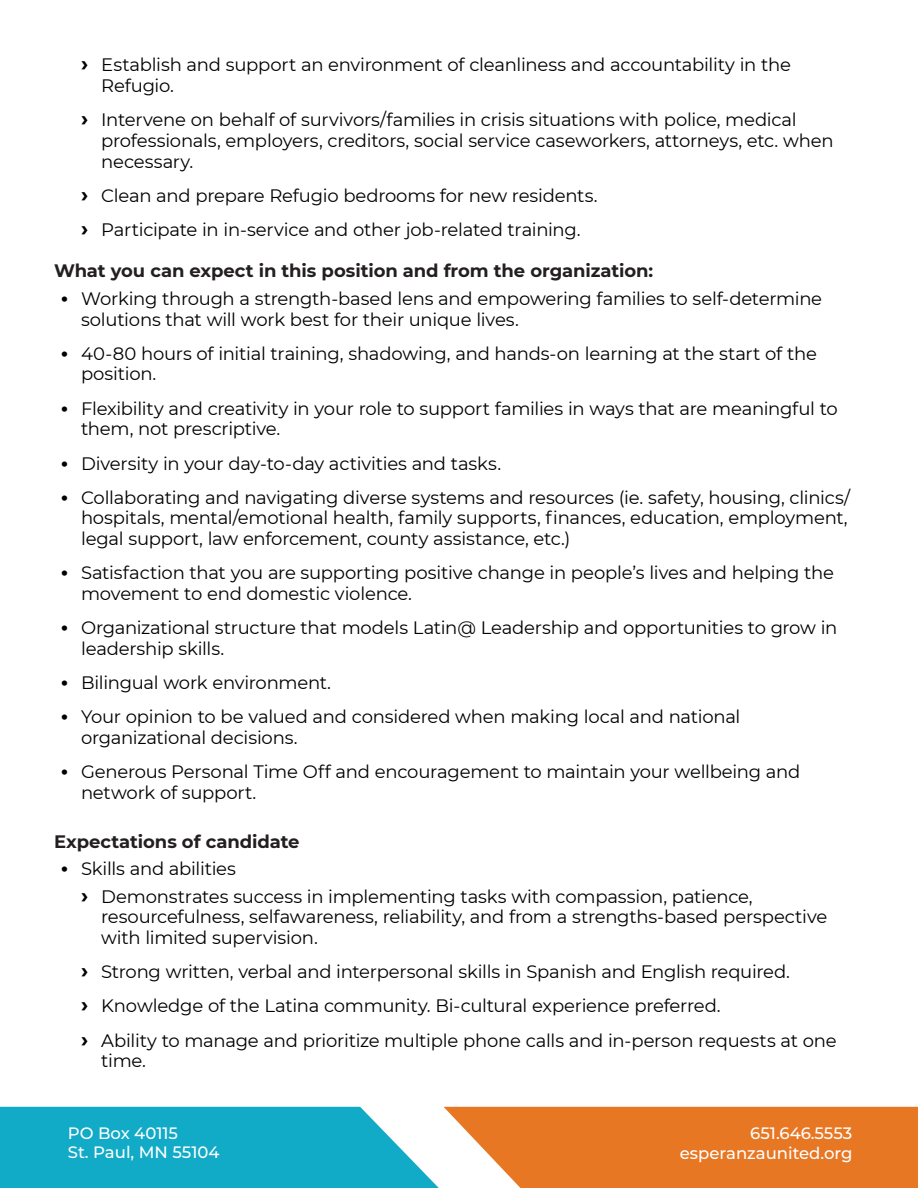
<style>
.page{position:relative;width:918px;height:1188px;background:#fff}
.page>*{position:absolute;margin:0;border:0;box-sizing:border-box;transform-origin:0 0}
.t1{font:18px/20.7px "Montserrat";letter-spacing:-.015em;color:#020000}
.body_copy_12pt{font:700 18px "Montserrat";letter-spacing:-.005em;color:#231f20}
.t2{font:500 16.5px/19.8px "Montserrat";color:#fff}
.s1{font-weight:700;font-size:21px}
</style>
<div class="page">
<svg style="left:0;top:1107px;width:918px;height:81px;background:#8a9a80"></svg>
<p class="t1" style="left:101px;top:54px;width:691px;text-indent:-20px"><span class="s1">›</span> Establish and support an environment of cleanliness and accountability in the<br>Refugio.</p>
<p class="t1" style="left:101px;top:109px;width:734px;text-indent:-20px"><span class="s1">›</span> Intervene on behalf of survivors/families in crisis situations with police, medical professionals, employers, creditors, social service caseworkers, attorneys, etc. when necessary.</p>
<p class="t1" style="left:81px;top:185px;width:518px"><span class="s1">›</span> Clean and prepare Refugio bedrooms for new residents.</p>
<p class="t1" style="left:81px;top:219px;width:501px"><span class="s1">›</span> Participate in in-service and other job-related training.</p>
<p class="body_copy_12pt" style="left:54px;top:258px;width:601px">What you can expect in this position and from the organization:</p>
<p class="t1" style="left:81px;top:287px;width:743px;text-indent:-20px"><span class="s1">•</span> Working through a strength-based lens and empowering families to self-determine solutions that will work best for their unique lives.</p>
<p class="t1" style="left:81px;top:342px;width:737px;text-indent:-20px"><span class="s1">•</span> 40-80 hours of initial training, shadowing, and hands-on learning at the start of the position.</p>
<p class="t1" style="left:81px;top:397px;width:758px;text-indent:-20px"><span class="s1">•</span> Flexibility and creativity in your role to support families in ways that are meaningful to them, not prescriptive.</p>
<p class="t1" style="left:61px;top:452px;width:442px"><span class="s1">•</span> Diversity in your day-to-day activities and tasks.</p>
<p class="t1" style="left:81px;top:486px;width:771px;text-indent:-20px"><span class="s1">•</span> Collaborating and navigating diverse systems and resources (ie. safety, housing, clinics/ hospitals, mental/emotional health, family supports, finances, education, employment, legal support, law enforcement, county assistance, etc.)</p>
<p class="t1" style="left:81px;top:562px;width:755px;text-indent:-20px"><span class="s1">•</span> Satisfaction that you are supporting positive change in people’s lives and helping the movement to end domestic violence.</p>
<p class="t1" style="left:81px;top:617px;width:758px;text-indent:-20px"><span class="s1">•</span> Organizational structure that models Latin@ Leadership and opportunities to grow in leadership skills.</p>
<p class="t1" style="left:61px;top:672px;width:272px"><span class="s1">•</span> Bilingual work environment.</p>
<p class="t1" style="left:81px;top:706px;width:661px;text-indent:-20px"><span class="s1">•</span> Your opinion to be valued and considered when making local and national organizational decisions.</p>
<p class="t1" style="left:81px;top:761px;width:721px;text-indent:-20px"><span class="s1">•</span> Generous Personal Time Off and encouragement to maintain your wellbeing and network of support.</p>
<p class="body_copy_12pt" style="left:54px;top:828px;width:247px">Expectations of candidate</p>
<p class="t1" style="left:61px;top:858px;width:177px"><span class="s1">•</span> Skills and abilities</p>
<p class="t1" style="left:101px;top:885px;width:728px;text-indent:-20px"><span class="s1">›</span> Demonstrates success in implementing tasks with compassion, patience, resourcefulness, selfawareness, reliability, and from a strengths-based perspective with limited supervision.</p>
<p class="t1" style="left:81px;top:961px;width:711px"><span class="s1">›</span> Strong written, verbal and interpersonal skills in Spanish and English required.</p>
<p class="t1" style="left:81px;top:995px;width:641px"><span class="s1">›</span> Knowledge of the Latina community. Bi-cultural experience preferred.</p>
<p class="t1" style="left:101px;top:1029px;width:737px;text-indent:-20px"><span class="s1">›</span> Ability to manage and prioritize multiple phone calls and in-person requests at one time.</p>
<p class="t2" style="left:68px;top:1122px;width:153px">PO Box 40115<br>St. Paul, MN 55104</p>
<p class="t2" style="left:680px;top:1123px;width:174px;text-align:right">651.646.5553 esperanzaunited.org</p>
</div>
